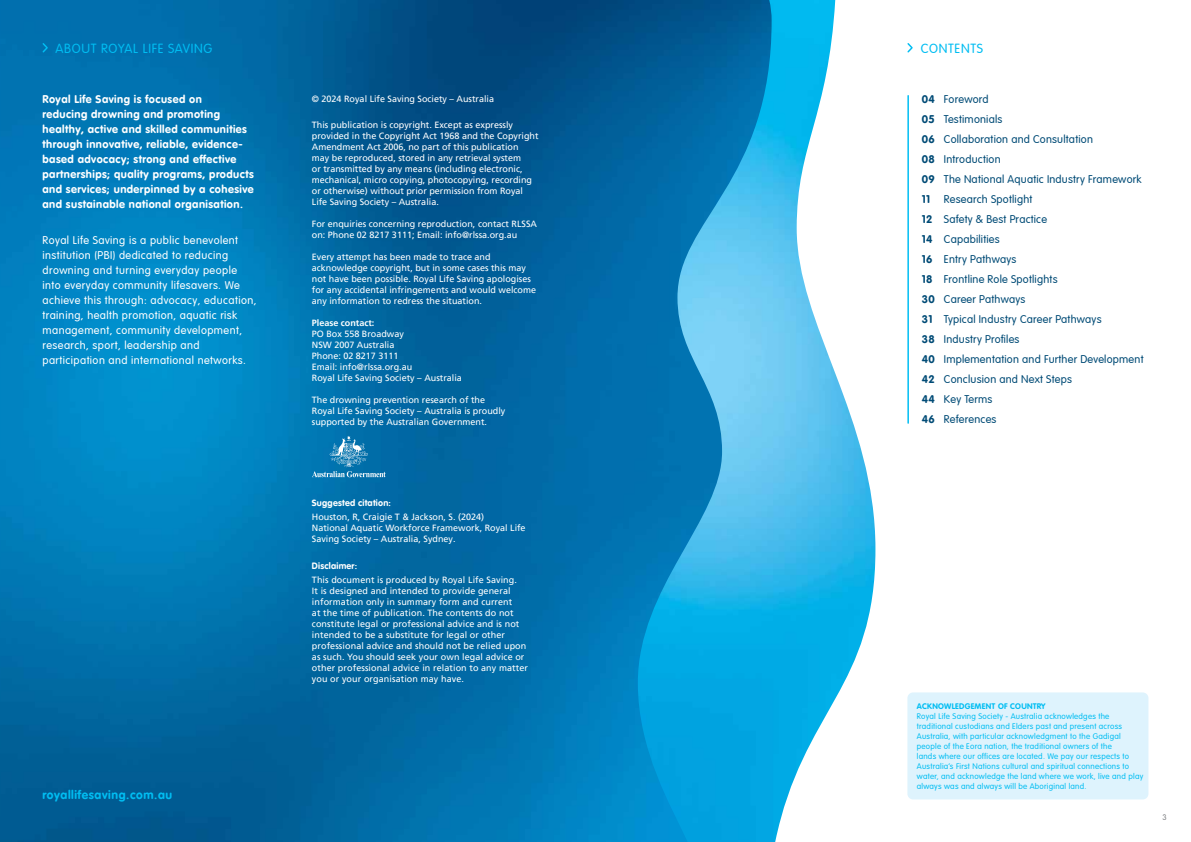
<style>
.page{position:relative;width:1191px;height:842px;background:#fff}
.page>*{position:absolute;margin:0;border:0;box-sizing:border-box;transform-origin:0 0}
.t1{font:300 13px "VAG Rounded LT Pro";letter-spacing:.05em;color:#00bdf2}
.t2{font:700 12px "VAG Rounded LT Pro";letter-spacing:.05em;color:#00bdf2}
.t3{font:300 11px/20px "VAG Rounded LT Pro";letter-spacing:.02em;color:#004b76}
.t4{font:300 11px/15px "VAG Rounded LT Pro";letter-spacing:.04em;color:#fff}
.t5{font:700 11px/15px "VAG Rounded LT Pro";letter-spacing:.04em;color:#fff}
.t6{font:9px/11px "Frutiger LT Pro";color:#fff}
.t7{font:700 9px "VAG Rounded LT Pro";letter-spacing:.025em;color:#fff}
.t8{font:700 9px "Frutiger LT Pro";color:#fff}
.t9{font:300 8px/10px "VAG Rounded Std";letter-spacing:.03em;color:#00bdf2}
.t10{font:700 8px "VAG Rounded Std";letter-spacing:.03em;color:#00bdf2}
.t11{font:300 8px "VAG Rounded Std";color:#808285}
.s1{font-weight:700}
</style>
<div class="page">
<img style="left:771px;top:0;width:104px;height:842px">
<img style="left:0;top:0;width:771px;height:842px">
<div style="left:907px;top:692px;width:241px;height:107px;background:#def3fd;border-radius:6px"></div>
<hr style="left:907px;top:96px;width:2px;height:327px;background:#00bef3">
<svg style="left:907px;top:43px;width:6px;height:10px"></svg>
<svg style="left:41px;top:42px;width:8px;height:12px"></svg>
<svg style="left:312px;top:436px;width:74px;height:41px;background:#2484b7"></svg>
<h1 class="t1" style="left:56px;top:40px;width:158px">ABOUT ROYAL LIFE SAVING</h1>
<h1 class="t1" style="left:921px;top:40px;width:64px">CONTENTS</h1>
<p class="t5" style="left:43px;top:92px;width:213px">Royal Life Saving is focused on<br>reducing drowning and promoting healthy, active and skilled communities through innovative, reliable, evidence&shy;based advocacy; strong and effective partnerships; quality programs, products and services; underpinned by a cohesive and sustainable national organisation.</p>
<p class="t4" style="left:43px;top:233px;width:215px">Royal Life Saving is a public benevolent institution (PBI) dedicated to reducing drowning and turning everyday people into everyday community lifesavers. We achieve this through: advocacy, education, training, health promotion, aquatic risk management, community development, research, sport, leadership and participation and international networks.</p>
<p class="t6" style="left:312px;top:93px;width:184px">© 2024 Royal Life Saving Society – Australia</p>
<p class="t6" style="left:312px;top:119px;width:228px">This publication is copyright. Except as expressly provided in the Copyright Act 1968 and the Copyright Amendment Act 2006, no part of this publication<br>may be reproduced, stored in any retrieval system<br>or transmitted by any means (including electronic, mechanical, micro copying, photocopying, recording or otherwise) without prior permission from Royal Life Saving Society – Australia.</p>
<p class="t6" style="left:312px;top:218px;width:227px">For enquiries concerning reproduction, contact RLSSA on: Phone 02 8217 3111; Email: info@rlssa.org.au</p>
<p class="t6" style="left:312px;top:251px;width:226px">Every attempt has been made to trace and acknowledge copyright, but in some cases this may not have been possible. Royal Life Saving apologises for any accidental infringements and would welcome any information to redress the situation.</p>
<p class="t8" style="left:312px;top:317px;width:64px">Please contact:</p>
<p class="t6" style="left:312px;top:328px;width:151px">PO Box 558 Broadway<br>NSW 2007 Australia<br>Phone: 02 8217 3111<br>Email: info@rlssa.org.au<br>Royal Life Saving Society – Australia</p>
<p class="t6" style="left:312px;top:394px;width:195px">The drowning prevention research of the<br>Royal Life Saving Society – Australia is proudly supported by the Australian Government.</p>
<p class="t3" style="left:922px;top:90px;width:223px"><span class="s1">04</span> Foreword<br><span class="s1">05</span> Testimonials<br><span class="s1">06</span> Collaboration and Consultation<br><span class="s1">08</span> Introduction<br><span class="s1">09</span> The National Aquatic Industry Framework<br><span class="s1">11</span> Research Spotlight<br><span class="s1">12</span> Safety &amp; Best Practice<br><span class="s1">14</span> Capabilities<br><span class="s1">16</span> Entry Pathways<br><span class="s1">18</span> Frontline Role Spotlights<br><span class="s1">30</span> Career Pathways<br><span class="s1">31</span> Typical Industry Career Pathways<br><span class="s1">38</span> Industry Profiles<br><span class="s1">40</span> Implementation and Further Development<br><span class="s1">42</span> Conclusion and Next Steps<br><span class="s1">44</span> Key Terms<br><span class="s1">46</span> References</p>
<h2 class="t2" style="left:43px;top:787px;width:131px">royallifesaving.com.au</h2>
<p class="t7" style="left:312px;top:497px;width:81px">Suggested citation:</p>
<p class="t6" style="left:312px;top:512px;width:215px">Houston, R, Craigie T &amp; Jackson, S. (2024)<br>National Aquatic Workforce Framework, Royal Life<br>Saving Society – Australia, Sydney.</p>
<p class="t7" style="left:312px;top:560px;width:47px">Disclaimer:</p>
<p class="t6" style="left:312px;top:574px;width:218px">This document is produced by Royal Life Saving.<br>It is designed and intended to provide general information only in summary form and current<br>at the time of publication. The contents do not constitute legal or professional advice and is not intended to be a substitute for legal or other professional advice and should not be relied upon as such. You should seek your own legal advice or other professional advice in relation to any matter you or your organisation may have.</p>
<p class="t10" style="left:917px;top:701px;width:130px">ACKNOWLEDGEMENT OF COUNTRY</p>
<p class="t9" style="left:917px;top:711px;width:228px">Royal Life Saving Society - Australia acknowledges the traditional custodians and Elders past and present across Australia, with particular acknowledgment to the Gadigal people of the Eora nation, the traditional owners of the<br>lands where our offices are located. We pay our respects to Australia’s First Nations cultural and spiritual connections to water, and acknowledge the land where we work, live and play always was and always will be Aboriginal land.</p>
<p class="t11" style="left:1162px;top:812px;width:6px">3</p>
</div>
